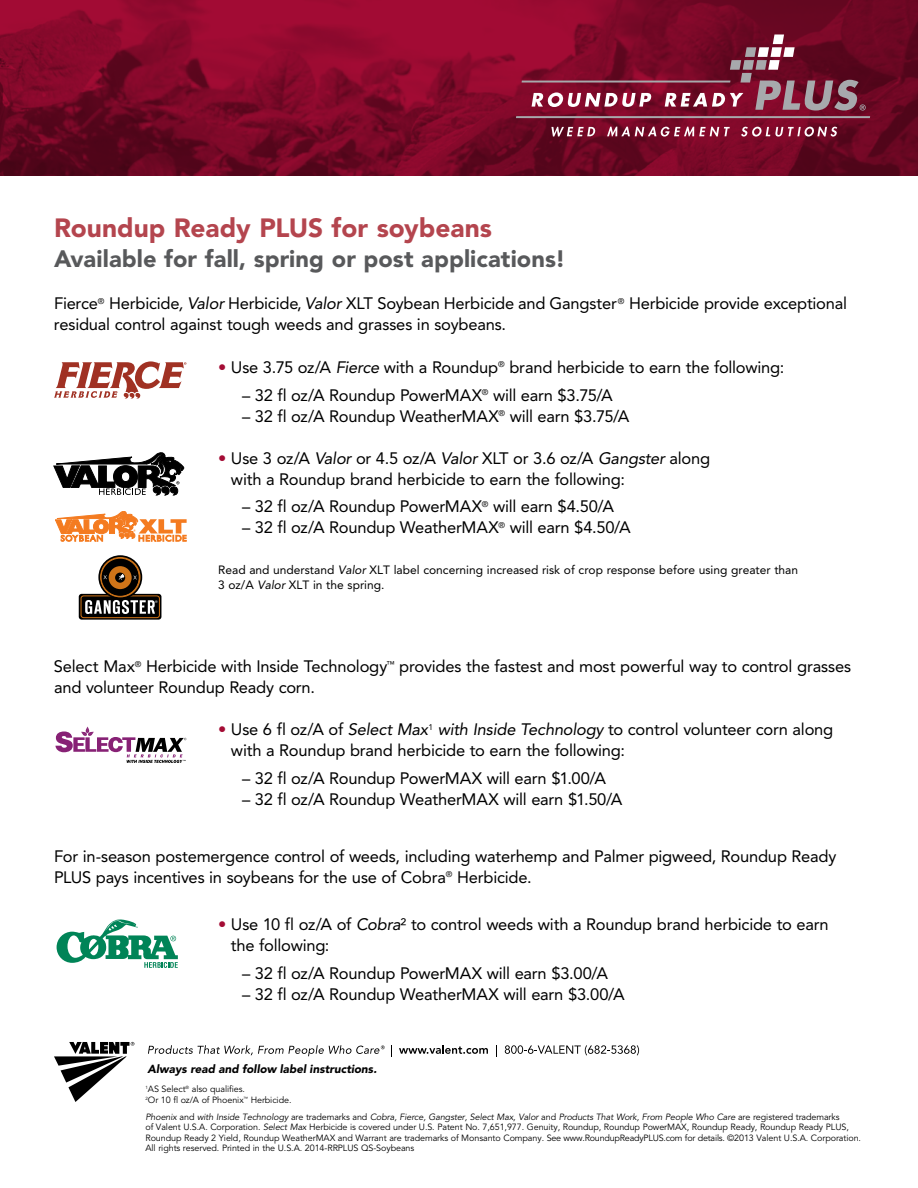
<style>
.page{position:relative;width:918px;height:1188px;background:#fff}
.page>*{position:absolute;margin:0;border:0;box-sizing:border-box;transform-origin:0 0}
.t1{font:900 26.25px "Avenir LT Std";color:#b4454e}
.t2{font:900 23.55px "Avenir LT Std";letter-spacing:.005em;color:#58595b}
.t3{font:16.5px/21px "Avenir LT Std";letter-spacing:-.01em;color:#000}
.t4{font:12px/15px "Avenir LT Std";color:#000}
.t5{font:italic 900 11.7px "Avenir LT Std";color:#000}
.t6{font:9px/10.5px "Avenir LT Std";letter-spacing:-.01em;color:#000}
.s1{font-style:italic}
.s2{color:#a40c35}
</style>
<div class="page">
<svg style="left:55px;top:727px;width:131px;height:36px"></svg>
<svg style="left:54px;top:1042px;width:80px;height:60px"></svg>
<svg style="left:391px;top:1045px;width:1px;height:12px"></svg>
<svg style="left:399px;top:1045px;width:89px;height:9px"></svg>
<svg style="left:496px;top:1045px;width:1px;height:12px"></svg>
<svg style="left:505px;top:1045px;width:134px;height:11px"></svg>
<svg style="left:148px;top:1045px;width:237px;height:11px"></svg>
<img style="left:0;top:0;width:918px;height:176px">
<svg style="left:532px;top:92px;width:120px;height:15px"></svg>
<hr style="left:516px;top:116px;width:354px;height:2px;background:#a7a9ac">
<hr style="left:522px;top:81px;width:208px;height:2px;background:#a7a9ac">
<svg style="left:551px;top:127px;width:45px;height:9px"></svg>
<svg style="left:607px;top:127px;width:123px;height:10px"></svg>
<svg style="left:741px;top:127px;width:96px;height:10px"></svg>
<svg style="left:665px;top:34px;width:201px;height:77px;background:#7e2d44"></svg>
<svg style="left:57px;top:920px;width:121px;height:48px"></svg>
<svg style="left:54px;top:453px;width:130px;height:42px"></svg>
<svg style="left:55px;top:511px;width:132px;height:30px"></svg>
<svg style="left:79px;top:594px;width:82px;height:26px"></svg>
<div style="left:81px;top:595px;width:79px;height:23px;border:1px solid #cf7418;border-radius:3px"></div>
<svg style="left:99px;top:556px;width:42px;height:42px"></svg>
<div style="left:98px;top:555px;width:44px;height:44px;border:2px solid #000;border-radius:50%"></div>
<div style="left:101px;top:558px;width:38px;height:38px;background:#000;border-radius:50%"></div>
<div style="left:101px;top:558px;width:38px;height:39px;border:1px solid #cf7418;border-radius:50%"></div>
<svg style="left:107px;top:565px;width:26px;height:25px"></svg>
<div style="left:106px;top:563px;width:28px;height:29px;border:3px solid #000;border-radius:50%"></div>
<div style="left:114px;top:571px;width:13px;height:13px;background:#000;border-radius:50%"></div>
<div style="left:112px;top:570px;width:16px;height:15px;border:3px solid #cf7418;border-radius:50%"></div>
<svg style="left:103px;top:575px;width:4px;height:4px"></svg>
<svg style="left:119px;top:573px;width:6px;height:7px"></svg>
<svg style="left:85px;top:600px;width:73px;height:14px"></svg>
<svg style="left:54px;top:361px;width:132px;height:38px"></svg>
<h1 class="t1" style="left:54px;top:212px;width:440px">Roundup Ready PLUS for soybeans</h1>
<h2 class="t2" style="left:54px;top:244px;width:513px">Available for fall, spring or post applications!</h2>
<p class="t3" style="left:54px;top:293px;width:795px">Fierce<sup>®</sup> Herbicide<span class="s1">, Valor</span> Herbicide, <span class="s1">Valor</span> XLT Soybean Herbicide and Gangster<sup>®</sup> Herbicide provide exceptional residual control against tough weeds and grasses in soybeans.</p>
<p class="t3" style="left:218px;top:357px;width:568px"><span class="s2">•</span> Use 3.75 oz/A <span class="s1">Fierce</span> with a Roundup<sup>®</sup> brand herbicide to earn the following:</p>
<p class="t3" style="left:242px;top:384px;width:372px">– 32 fl oz/A Roundup PowerMAX<sup>®</sup> will earn $3.75/A</p>
<p class="t3" style="left:242px;top:405px;width:389px">– 32 fl oz/A Roundup WeatherMAX<sup>®</sup> will earn $3.75/A</p>
<p class="t3" style="left:231px;top:447px;width:481px;text-indent:-13px"><span class="s2">•</span> Use 3 oz/A <span class="s1">Valor</span> or 4.5 oz/A <span class="s1">Valor</span> XLT or 3.6 oz/A <span class="s1">Gangster</span> along with a Roundup brand herbicide to earn the following:</p>
<p class="t3" style="left:242px;top:496px;width:373px">– 32 fl oz/A Roundup PowerMAX<sup>®</sup> will earn $4.50/A</p>
<p class="t3" style="left:242px;top:517px;width:390px">– 32 fl oz/A Roundup WeatherMAX<sup>®</sup> will earn $4.50/A</p>
<p class="t4" style="left:218px;top:562px;width:582px">Read and understand <span class="s1">Valor</span> XLT label concerning increased risk of crop response before using greater than<br>3 oz/A <span class="s1">Valor</span> XLT in the spring.</p>
<p class="t3" style="left:54px;top:656px;width:799px">Select Max<sup>®</sup> Herbicide with Inside Technology<sup>™</sup> provides the fastest and most powerful way to control grasses and volunteer Roundup Ready corn.</p>
<p class="t3" style="left:231px;top:719px;width:604px;text-indent:-13px"><span class="s2">•</span> Use 6 fl oz/A of <span class="s1">Select Max</span><sup>1</sup> <span class="s1">with Inside Technology</span> to control volunteer corn along with a Roundup brand herbicide to earn the following:</p>
<p class="t3" style="left:242px;top:768px;width:365px">– 32 fl oz/A Roundup PowerMAX will earn $1.00/A</p>
<p class="t3" style="left:242px;top:789px;width:382px">– 32 fl oz/A Roundup WeatherMAX will earn $1.50/A</p>
<p class="t3" style="left:54px;top:846px;width:784px">For in-season postemergence control of weeds, including waterhemp and Palmer pigweed, Roundup Ready<br>PLUS pays incentives in soybeans for the use of Cobra<sup>®</sup> Herbicide.</p>
<p class="t3" style="left:231px;top:914px;width:599px;text-indent:-13px"><span class="s2">•</span> Use 10 fl oz/A of <span class="s1">Cobra</span>² to control weeds with a Roundup brand herbicide to earn the following:</p>
<p class="t3" style="left:242px;top:963px;width:367px">– 32 fl oz/A Roundup PowerMAX will earn $3.00/A</p>
<p class="t3" style="left:242px;top:984px;width:384px">– 32 fl oz/A Roundup WeatherMAX will earn $3.00/A</p>
<p class="t5" style="left:148px;top:1062px;width:231px">Always read and follow label instructions.</p>
<p class="t6" style="left:146px;top:1084px;width:148px"><sup>1</sup>AS Select<sup>®</sup> also qualifies.<br><sup>2</sup>Or 10 fl oz/A of Phoenix<sup>™</sup> Herbicide.</p>
<p class="t6" style="left:145px;top:1112px;width:705px"><span class="s1">Phoenix</span> and <span class="s1">with Inside Technology</span> are trademarks and <span class="s1">Cobra, Fierce, Gangster, Select Max, Valor</span> and <span class="s1">Products That Work, From People Who Care</span> are registered trademarks of Valent U.S.A. Corporation. <span class="s1">Select Max</span> Herbicide is covered under U.S. Patent No. 7,651,977. Genuity, Roundup, Roundup PowerMAX, Roundup Ready, Roundup Ready PLUS,<br>Roundup Ready 2 Yield, Roundup WeatherMAX and Warrant are trademarks of Monsanto Company. See www.RoundupReadyplus</p>
<p class="t6" style="left:663px;top:1133px;width:199px">.com for details. ©2013 Valent U.S.A. Corporation.</p>
<p class="t6" style="left:146px;top:1143px;width:270px">All rights reserved. Printed in the U.S.A. 2014-RRPLUS QS-Soybeans</p>
</div>
